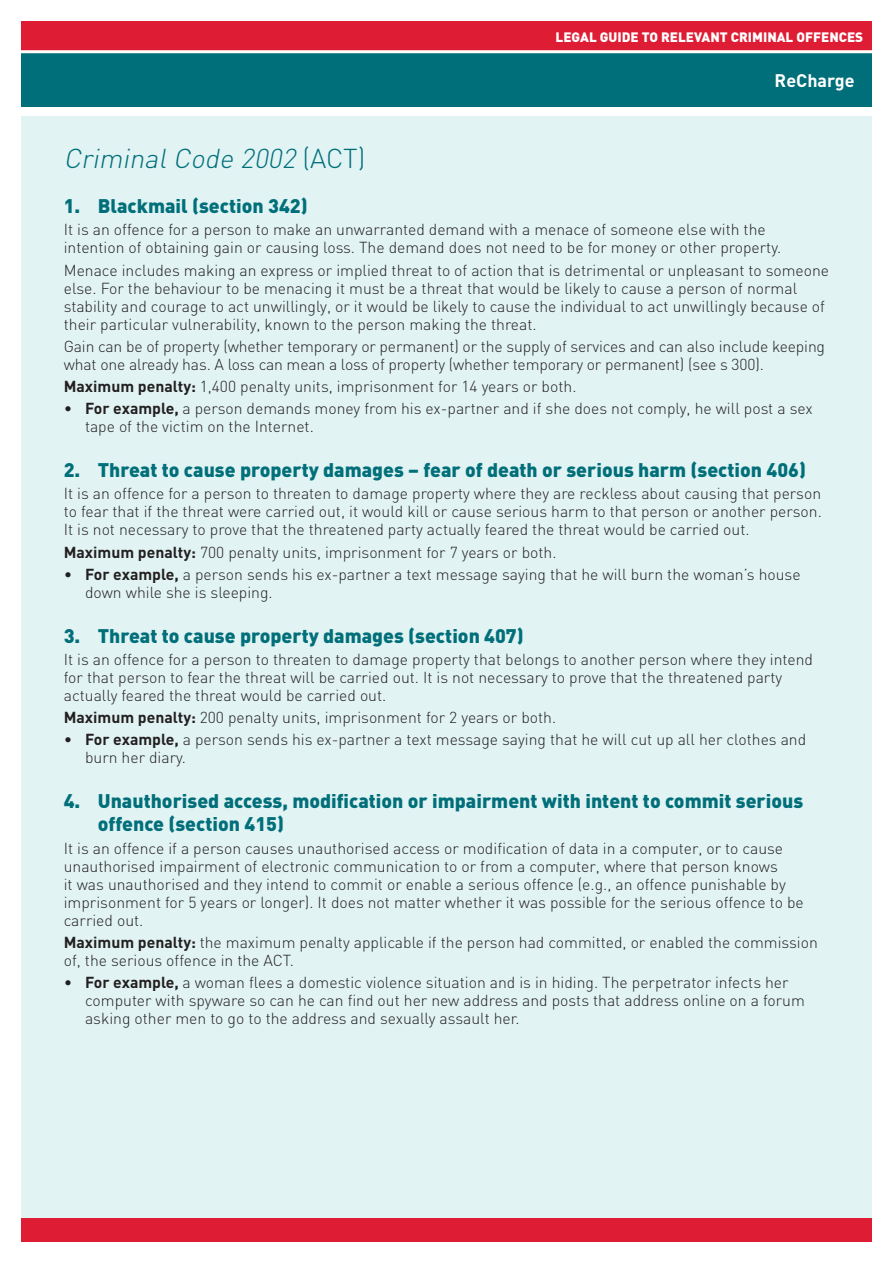
<style>
.page{position:relative;width:893px;height:1263px;background:#fff}
.page>*{position:absolute;margin:0;border:0;box-sizing:border-box;transform-origin:0 0}
.t1{font:italic 300 27px "DIN";color:#006f7a}
.t2{font:900 19.5px/23.4px "DIN";color:#006f7a}
.t3{font:700 18px "DIN";color:#fff}
.t4{font:300 15.75px/18px "DIN";color:#231f20}
.t5{font:900 13.5px "DIN";color:#fff}
.s1{font-style:normal}
.s2{font-weight:700}
</style>
<div class="page">
<div style="left:21px;top:21px;width:851px;height:31px;background:#de1d34"></div>
<div style="left:21px;top:116px;width:851px;height:1102px;background:#e1f3f3"></div>
<div style="left:21px;top:52px;width:851px;height:54px;background:#006f7a"></div>
<div style="left:21px;top:1218px;width:851px;height:24px;background:#de1d34"></div>
<hr style="left:0;top:50px;width:893px;height:3px;background:#fff">
<p class="t5" style="left:556px;top:28px;width:309px">LEGAL GUIDE TO RELEVANT CRIMINAL OFFENCES</p>
<p class="t3" style="left:775px;top:68px;width:82px">ReCharge</p>
<h1 class="t1" style="left:64px;top:142px;width:303px">CriminalCode 2002 <span class="s1">(ACT )</span></h1>
<p class="t2" style="left:64px;top:193px;width:245px">1. Blackmail (section 342)</p>
<p class="t4" style="left:64px;top:221px;width:719px">It is an offence for a person to make an unwarranted demand with a menace of someone else with the intention of obtaining gain or causing loss. The demand does not need to be for money or other property.</p>
<p class="t4" style="left:64px;top:261px;width:767px">Menace includes making an express or implied threat to of action that is detrimental or unpleasant to someone else. For the behaviour to be menacing it must be a threat that would be likely to cause a person of normal stability and courage to act unwillingly, or it would be likely to cause the individual to act unwillingly because of their particular vulnerability, known to the person making the threat.</p>
<p class="t4" style="left:64px;top:337px;width:763px">Gain can be of property (whether temporary or permanent) or the supply of services and can also include keeping what one already has. A loss can mean a loss of property (whether temporary or permanent) (see s 300).</p>
<p class="t4" style="left:64px;top:377px;width:514px"><span class="s2">Maximum penalty:</span> 1,400 penalty units, imprisonment for 14 years or both.</p>
<p class="t4" style="left:85px;top:400px;width:729px;text-indent:-21px">• <span class="s2">For example,</span> a person demands money from his ex-partner and if she does not comply, he will post a sex tape of the victim on the Internet.</p>
<p class="t2" style="left:64px;top:457px;width:744px">2. Threat to cause property damages – fear of death or serious harm (section 406)</p>
<p class="t4" style="left:64px;top:484px;width:759px;text-align:justify">It is an offence for a person to threaten to damage property where they are reckless about causing that person to fear that if the threat were carried out, it would kill or cause serious harm to that person or another person.<br>It is not necessary to prove that the threatened party actually feared the threat would be carried out.</p>
<p class="t4" style="left:64px;top:543px;width:494px"><span class="s2">Maximum penalty:</span> 700 penalty units, imprisonment for 7 years or both.</p>
<p class="t4" style="left:85px;top:565px;width:717px;text-indent:-21px">• <span class="s2">For example,</span> a person sends his ex-partner a text message saying that he will burn the woman’s house down while she is sleeping.</p>
<p class="t2" style="left:64px;top:623px;width:461px">3. Threat to cause property damages (section 407)</p>
<p class="t4" style="left:64px;top:650px;width:751px">It is an offence for a person to threaten to damage property that belongs to another person where they intend for that person to fear the threat will be carried out. It is not necessary to prove that the threatened party actually feared the threat would be carried out.</p>
<p class="t4" style="left:64px;top:708px;width:494px"><span class="s2">Maximum penalty:</span> 200 penalty units, imprisonment for 2 years or both.</p>
<p class="t4" style="left:85px;top:730px;width:723px;text-indent:-21px">• <span class="s2">For example,</span> a person sends his ex-partner a text message saying that he will cut up all her clothes and burn her diary.</p>
<p class="t2" style="left:98px;top:788px;width:707px;text-indent:-34px">4. Unauthorised access, modification or impairment with intent to commit serious offence (section 415)</p>
<p class="t4" style="left:64px;top:839px;width:741px">It is an offence if a person causes unauthorised access or modification of data in a computer, or to cause unauthorised impairment of electronic communication to or from a computer, where that person knows<br>it was unauthorised and they intend to commit or enable a serious offence (e.g., an offence punishable by imprisonment for 5 years or longer). It does not matter whether it was possible for the serious offence to be carried out.</p>
<p class="t4" style="left:64px;top:933px;width:755px"><span class="s2">Maximum penalty:</span> the maximum penalty applicable if the person had committed, or enabled the commission of, the serious offence in the ACT.</p>
<p class="t4" style="left:85px;top:973px;width:721px;text-indent:-21px">• <span class="s2">For example,</span> a woman flees a domestic violence situation and is in hiding. The perpetrator infects her computer with spyware so can he can find out her new address and posts that address online on a forum asking other men to go to the address and sexually assault her.</p>
</div>
